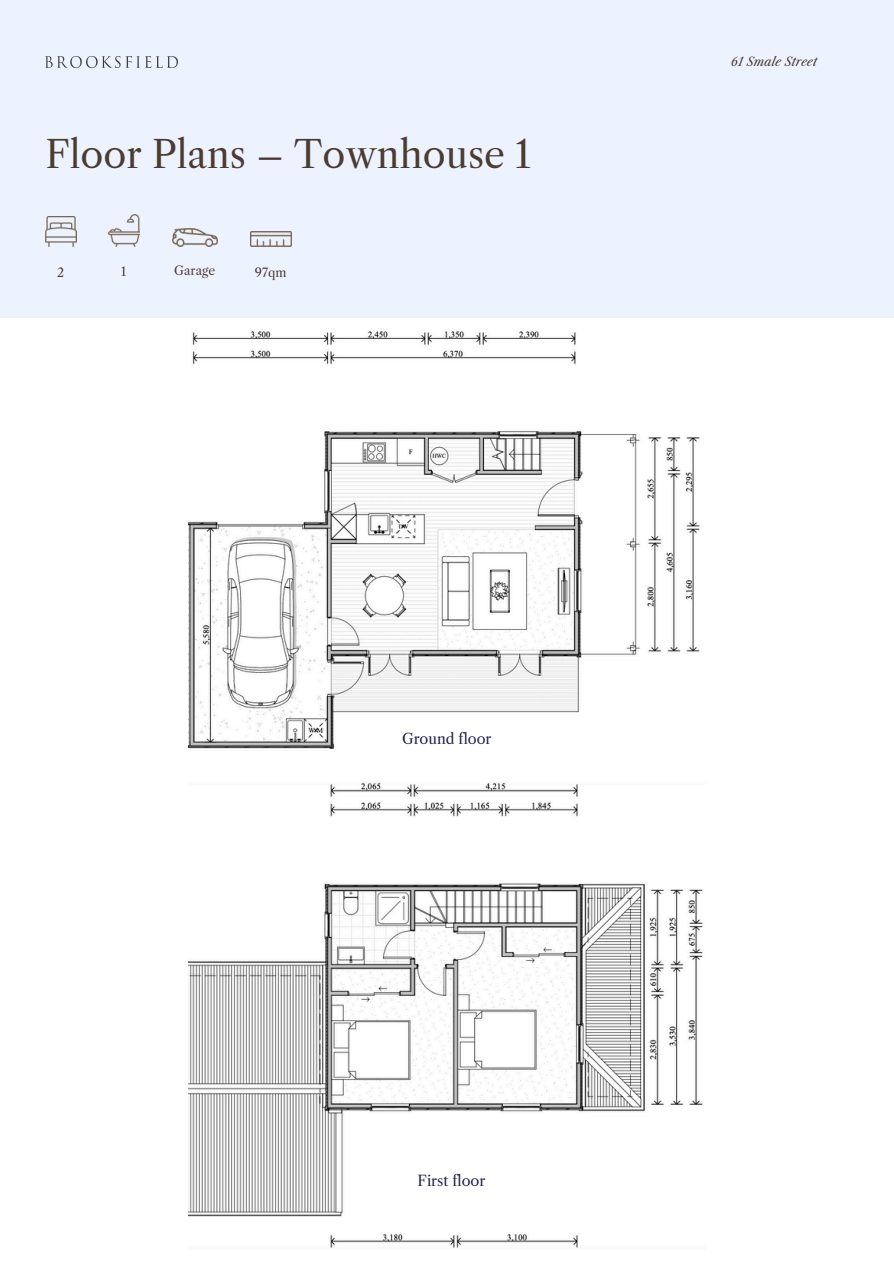
<style>
.page{position:relative;width:894px;height:1264px;background:#fff}
.page>*{position:absolute;margin:0;border:0;box-sizing:border-box;transform-origin:0 0}
.t1{font:37.2px "Libre Caslon Text";color:#4b3c31}
.t2{font:14.4px "Libre Caslon Text";color:#1c1d4b}
.t3{font:12.3px "Libre Caslon Text";color:#4b3c31}
.t4{font:italic 12px "Libre Caslon Text";color:#4b3c31}
</style>
<div class="page">
<div style="left:0;top:0;width:893px;height:318px;background:#edf2ff"></div>
<img style="left:46px;top:56px;width:131px;height:11px">
<img style="left:46px;top:216px;width:30px;height:31px">
<img style="left:108px;top:214px;width:32px;height:32px">
<img style="left:172px;top:229px;width:45px;height:18px">
<img style="left:250px;top:231px;width:42px;height:15px">
<img style="left:188px;top:782px;width:515px;height:466px">
<img style="left:188px;top:331px;width:512px;height:418px">
<p class="t1" style="left:46px;top:132px;width:486px">Floor Plans – Townhouse 1</p>
<h1 class="t3" style="left:57px;top:265px;width:9px">2</h1>
<p class="t3" style="left:121px;top:264px;width:7px">1</p>
<p class="t3" style="left:174px;top:263px;width:42px">Garage</p>
<p class="t3" style="left:255px;top:265px;width:33px">97qm</p>
<p class="t2" style="left:402px;top:730px;width:91px">Ground floor</p>
<p class="t2" style="left:417px;top:1172px;width:69px">First floor</p>
<p class="t4" style="left:731px;top:54px;width:87px">61 Smale Street</p>
</div>
